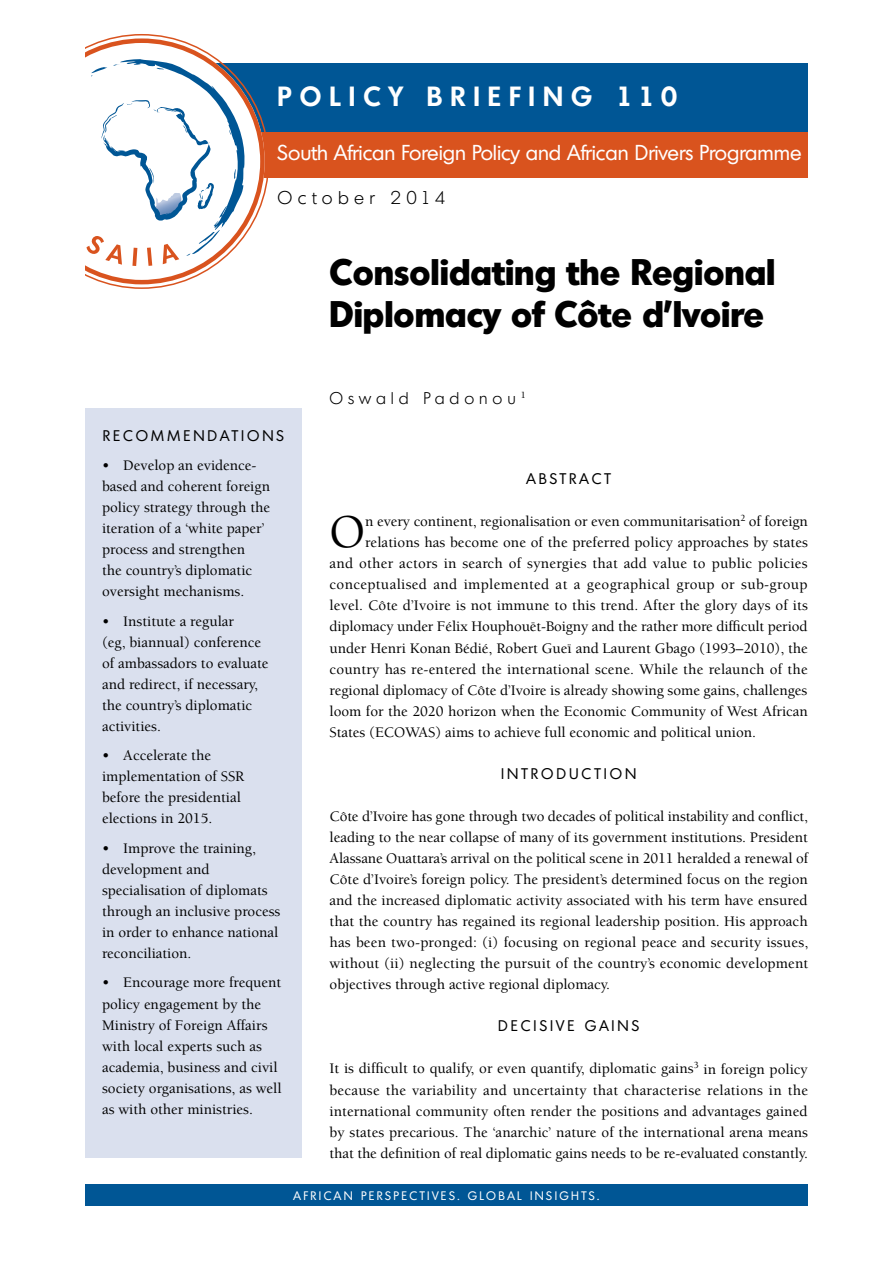
<style>
.page{position:relative;width:893px;height:1263px;background:#fff}
.page>*{position:absolute;margin:0;border:0;box-sizing:border-box;transform-origin:0 0}
.t1{font:500 48.15px "Berkeley Std";color:#000}
.t2{font:700 36px/42px "Montreal";color:#000}
.t3{font:600 27px "Montreal";letter-spacing:.3em;color:#fff}
.t4{font:21px "Montreal";color:#fff}
.t5{font:300 18px "Montreal";letter-spacing:.3em;color:#000}
.t6{font:300 16.5px "Montreal";letter-spacing:.3em;color:#000}
.t7{font:500 15px/21px "Berkeley Std";color:#000}
.t8{font:500 15px "Berkeley Std";letter-spacing:.02em;color:#000}
.t9{font:500 15px "Berkeley Std";letter-spacing:.025em;color:#000}
.t10{font:15px "Montreal";letter-spacing:.2em;color:#000}
.t11{font:12px "Montreal";letter-spacing:.2em;color:#fff}
</style>
<div class="page">
<div style="left:108px;top:63px;width:700px;height:72px;background:#005695"></div>
<div style="left:108px;top:132px;width:700px;height:45px;background:#d9531e"></div>
<svg style="left:107px;top:34px;width:162px;height:255px"></svg>
<div style="left:85px;top:1184px;width:723px;height:21px;background:#005695"></div>
<svg style="left:85px;top:38px;width:180px;height:246px"></svg>
<div style="left:85px;top:408px;width:217px;height:750px;background:#dae0ee"></div>
<h3 class="t3" style="left:278px;top:79px;width:401px">POLICY BRIEFING 110</h3>
<h3 class="t4" style="left:278px;top:140px;width:525px">South African Foreign Policy and African Drivers Programme</h3>
<p class="t5" style="left:278px;top:187px;width:169px">October 2014</p>
<h2 class="t2" style="left:330px;top:250px;width:448px">Consolidating the Regional<br>Diplomacy of Côte d’Ivoire</h2>
<p class="t10" style="left:103px;top:426px;width:181px">recommendations</p>
<p class="t7" style="left:102px;top:455px;width:170px">• Develop an evidence&shy;based and coherent foreign policy strategy through the iteration of a ‘white paper’ process and strengthen<br>the country’s diplomatic oversight mechanisms.</p>
<p class="t7" style="left:102px;top:611px;width:168px">• Institute a regular<br>(eg, biannual) conference of ambassadors to evaluate and redirect, if necessary, the country’s diplomatic activities.</p>
<p class="t7" style="left:102px;top:745px;width:144px">• Accelerate the implementation of SSR before the presidential elections in 2015.</p>
<p class="t7" style="left:102px;top:838px;width:180px">• Improve the training, development and specialisation of diplomats through an inclusive process in order to enhance national reconciliation.</p>
<p class="t7" style="left:102px;top:972px;width:181px">• Encourage more frequent policy engagement by the<br>Ministry of Foreign Affairs with local experts such as academia, business and civil society organisations, as well as with other ministries.</p>
<p class="t6" style="left:330px;top:389px;width:198px">Oswald Padonou <sup>1</sup></p>
<p class="t10" style="left:527px;top:470px;width:76px">ABSTR ACT</p>
<h1 class="t1" style="left:330px;top:507px;width:37px">O</h1>
<p class="t7" style="left:365px;top:511px;width:444px">n every continent, regionalisation or even communitarisation<sup>2</sup> of foreign</p>
<p class="t7" style="left:365px;top:532px;width:444px">relations has become one of the preferred policy approaches by states</p>
<p class="t8" style="left:330px;top:556px;width:480px">and other actors in search of synergies that add value to public policies</p>
<p class="t9" style="left:330px;top:577px;width:480px">conceptualised and implemented at a geographical group or sub-group</p>
<p class="t7" style="left:330px;top:595px;width:480px">level. Côte d’Ivoire is not immune to this trend. After the glory days of its</p>
<p class="t7" style="left:330px;top:616px;width:479px">diplomacy under Félix Houphouët-Boigny and the rather more difficult period</p>
<p class="t7" style="left:330px;top:638px;width:480px">under Henri Konan Bédié, Robert Gueï and Laurent Gbago (1993–2010), the</p>
<p class="t7" style="left:330px;top:659px;width:480px">country has re-entered the international scene. While the relaunch of the</p>
<p class="t7" style="left:330px;top:680px;width:479px">regional diplomacy of Côte d’Ivoire is already showing some gains, challenges</p>
<p class="t7" style="left:330px;top:701px;width:480px">loom for the 2020 horizon when the Economic Community of West African</p>
<p class="t7" style="left:330px;top:722px;width:428px">States (ECOWAS) aims to achieve full economic and political union.</p>
<p class="t10" style="left:501px;top:764px;width:12px">INTRO</p>
<p class="t10" style="left:556px;top:764px;width:37px">DUCTION</p>
<p class="t7" style="left:330px;top:806px;width:480px;text-align:justify">Côte d’Ivoire has gone through two decades of political instability and conflict, leading to the near collapse of many of its government institutions. President Alassane Ouattara’s arrival on the political scene in 2011 heralded a renewal of Côte d’Ivoire’s foreign policy. The president’s determined focus on the region and the increased diplomatic activity associated with his term have ensured that the country has regained its regional leadership position. His approach has been two-pronged: (i) focusing on regional peace and security issues, without (ii) neglecting the pursuit of the country’s economic development objectives through active regional diplomacy.</p>
<p class="t10" style="left:498px;top:1017px;width:22px">DECI</p>
<p class="t10" style="left:540px;top:1017px;width:20px">SIVE</p>
<p class="t10" style="left:585px;top:1017px;width:56px">GAIN S</p>
<p class="t7" style="left:330px;top:1058px;width:480px;text-align:justify">It is difficult to qualify, or even quantify, diplomatic gains<sup>3</sup> in foreign policy because the variability and uncertainty that characterise relations in the international community often render the positions and advantages gained by states precarious. The ‘anarchic’ nature of the international arena means that the definition of real diplomatic gains needs to be re-evaluated constantly.</p>
<p class="t11" style="left:294px;top:1188px;width:307px">Af rican persp ectives . Global ins ig hts .</p>
</div>
